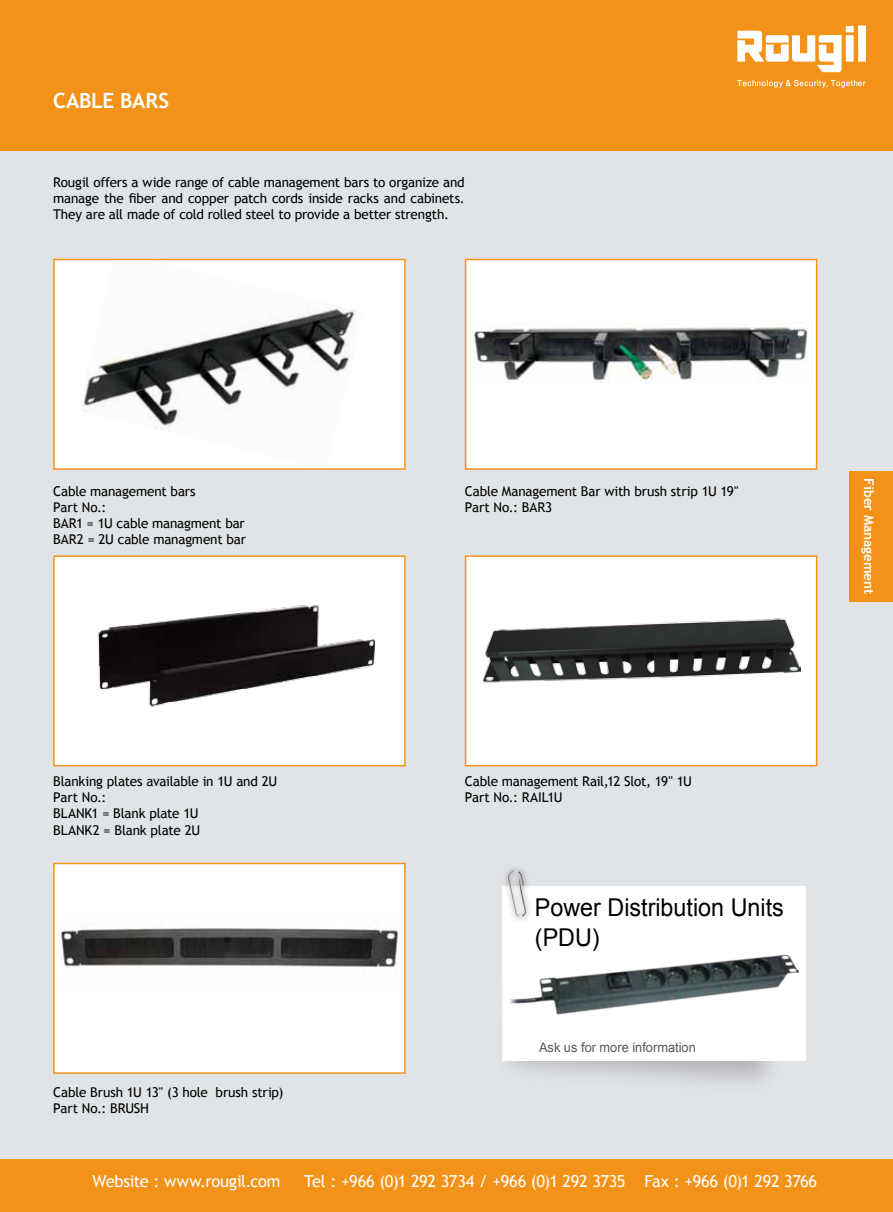
<style>
.page{position:relative;width:893px;height:1212px;background:#e1e4e6}
.page>*{position:absolute;margin:0;border:0;box-sizing:border-box;transform-origin:0 0}
.t1{font:24.45px/29.4px "Arial";color:#000;scale:.95 1}
.t2{font:700 21px "Trebuchet MS";color:#fff}
.t3{font:16.5px "Trebuchet MS";letter-spacing:-.02em;color:#fff}
.t4{font:13.5px/16.2px "Trebuchet MS";letter-spacing:-.015em;color:#000}
.t5{font:700 13.5px "Trebuchet MS";letter-spacing:-.005em;color:#fff}
.t6{font:13.2px "Arial";color:#595757}
</style>
<div class="page">
<div style="left:0;top:0;width:893px;height:150px;background:#f29219"></div>
<div style="left:849px;top:471px;width:44px;height:131px;background:#f29219"></div>
<svg style="left:737px;top:26px;width:129px;height:46px"></svg>
<svg style="left:737px;top:80px;width:128px;height:8px"></svg>
<div style="left:0;top:1159px;width:893px;height:53px;background:#f29219"></div>
<div style="left:465px;top:555px;width:352px;height:211px;background:#fff;border:1px solid #f29219"></div>
<div style="left:53px;top:555px;width:353px;height:211px;background:#fff;border:1px solid #f29219"></div>
<div style="left:465px;top:259px;width:352px;height:211px;background:#fff;border:1px solid #f29219"></div>
<div style="left:54px;top:259px;width:351px;height:210px;background:#fff"></div>
<img style="left:82px;top:306px;width:274px;height:124px">
<div style="left:53px;top:259px;width:353px;height:211px;border:1px solid #f29219"></div>
<div style="left:53px;top:863px;width:353px;height:211px;background:#fff;border:1px solid #f29219"></div>
<img style="left:61px;top:928px;width:337px;height:45px">
<img style="left:471px;top:323px;width:337px;height:59px">
<img style="left:98px;top:605px;width:278px;height:102px">
<img style="left:483px;top:618px;width:317px;height:65px">
<img style="left:502px;top:868px;width:17px;height:92px">
<svg style="left:507px;top:870px;width:1px;height:47px"></svg>
<img style="left:508px;top:869px;width:295px;height:214px">
<h2 class="t2" style="left:53px;top:87px;width:117px">CABLE BARS</h2>
<p class="t4" style="left:53px;top:174px;width:413px;text-align:justify">Rougil offers a wide range of cable management bars to organize and manage the fiber and copper patch cords inside racks and cabinets.<br>They are all made of cold rolled steel to provide a better strength.</p>
<p class="t4" style="left:53px;top:483px;width:194px">Cable management bars<br>Part No.:<br>BAR1 = 1U cable managment bar<br>BAR2 = 2U cable managment bar</p>
<p class="t4" style="left:465px;top:483px;width:275px">Cable Management Bar with brush strip 1U 19"<br>Part No.: BAR3</p>
<p class="t5" style="left:877px;top:478px;width:117px;rotate:90deg">FIBER MANAGEMENT</p>
<p class="t4" style="left:53px;top:773px;width:226px">Blanking plates available in 1U and 2U<br>Part No.:<br>BLANK1 = Blank plate 1U<br>BLANK2 = Blank plate 2U</p>
<p class="t4" style="left:465px;top:773px;width:228px">Cable management Rail,12 Slot, 19'' 1U<br>Part No.: RAIL1U</p>
<h1 class="t1" style="left:535px;top:893px;width:264px">Power Distribution Units (PDU)</h1>
<p class="t4" style="left:53px;top:1084px;width:232px">Cable Brush 1U 13" (3 hole brush strip)<br>Part No.: BRUSH</p>
<p class="t6" style="left:539px;top:1038px;width:158px">Ask us for more information</p>
<p class="t3" style="left:92px;top:1171px;width:190px">Website : www.rougil.com</p>
<p class="t3" style="left:304px;top:1171px;width:514px">Tel : +966 (0)1 292 3734 / +966 (0)1 292 3735 Fax : +966 (0)1 292 3766</p>
</div>
